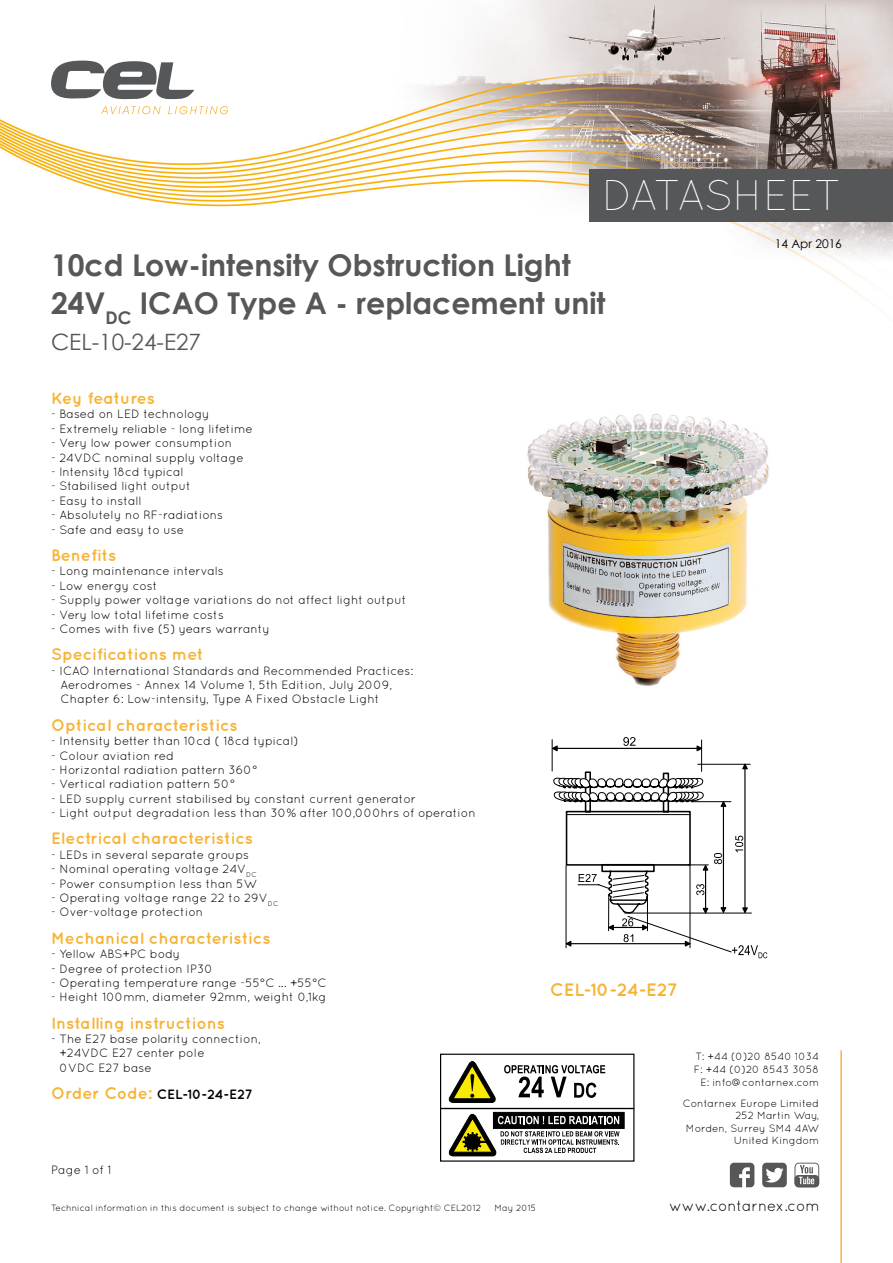
<style>
.page{position:relative;width:893px;height:1263px;background:#fff}
.page>*{position:absolute;margin:0;border:0;box-sizing:border-box;transform-origin:0 0}
.t1{font:300 42.9px "Quicksand";letter-spacing:-.01em;color:#fff}
.t2{font:700 30px/38.5px "Century Gothic";color:#575756}
.t3{font:22.5px "Century Gothic";color:#575756}
.t4{font:700 18px "Quicksand";color:#f7b334}
.t5{font:700 16.5px "Quicksand";color:#f7b334}
.t6{font:15px "Quicksand";letter-spacing:-.005em;color:#000}
.t7{font:700 13.5px "Quicksand";color:#000}
.t8{font:12px/14.4px "Quicksand";color:#000}
.t9{font:12px "Century Gothic";color:#000}
.t10{font:10.5px/12.6px "Quicksand";color:#000;text-align:right}
.t11{font:9px "Quicksand";color:#000}
.s1{font-size:16.5px;color:#f7b334}
</style>
<div class="page">
<img style="left:0;top:0;width:893px;height:320px">
<svg style="left:51px;top:61px;width:143px;height:39px"></svg>
<svg style="left:101px;top:106px;width:60px;height:8px"></svg>
<svg style="left:168px;top:106px;width:60px;height:8px"></svg>
<div style="left:589px;top:169px;width:304px;height:52px;background:#555759"></div>
<svg style="left:730px;top:1163px;width:24px;height:24px"></svg>
<svg style="left:762px;top:1163px;width:25px;height:24px"></svg>
<svg style="left:794px;top:1163px;width:25px;height:24px"></svg>
<hr style="left:840px;top:1050px;width:2px;height:213px;background:#f7b334">
<svg style="left:552px;top:737px;width:215px;height:221px"></svg>
<div style="left:440px;top:1054px;width:194px;height:108px;border:1px solid #000"></div>
<svg style="left:493px;top:1112px;width:131px;height:16px"></svg>
<svg style="left:449px;top:1114px;width:170px;height:42px"></svg>
<hr style="left:441px;top:1108px;width:193px;height:1px;background:#000">
<svg style="left:504px;top:1065px;width:101px;height:33px"></svg>
<svg style="left:449px;top:1061px;width:46px;height:42px"></svg>
<img style="left:527px;top:413px;width:242px;height:274px">
<h1 class="t1" style="left:602px;top:170px;width:241px">DATASHEET</h1>
<h2 class="t2" style="left:51px;top:244px;width:556px">10cd Low-intensity Obstruction Light<br>24V<sub>DC</sub> ICAO Type A - replacement unit</h2>
<h3 class="t3" style="left:51px;top:326px;width:152px">CEL-10-24-E27</h3>
<p class="t9" style="left:775px;top:235px;width:69px">14 Apr 2016</p>
<h3 class="t5" style="left:51px;top:388px;width:105px">Key features</h3>
<p class="t8" style="left:51px;top:407px;width:160px">- Based on LED technology</p>
<p class="t8" style="left:51px;top:421px;width:203px">- Extremely reliable - long lifetime</p>
<p class="t8" style="left:51px;top:436px;width:183px">- Very low power consumption</p>
<p class="t8" style="left:51px;top:450px;width:194px">- 24VDC nominal supply voltage</p>
<p class="t8" style="left:51px;top:464px;width:134px">- lntensity 18cd typical</p>
<p class="t8" style="left:51px;top:479px;width:142px">- Stabilised light output</p>
<p class="t8" style="left:51px;top:493px;width:92px">- Easy to install</p>
<p class="t8" style="left:51px;top:508px;width:174px">- Absolutely no RF-radiations</p>
<p class="t8" style="left:51px;top:522px;width:135px">- Safe and easy to use</p>
<h3 class="t5" style="left:51px;top:545px;width:67px">Benefits</h3>
<p class="t8" style="left:51px;top:564px;width:174px">- Long maintenance intervals</p>
<p class="t8" style="left:51px;top:578px;width:108px">- Low energy cost</p>
<p class="t8" style="left:51px;top:593px;width:357px">- Supply power voltage variations do not affect light output</p>
<p class="t8" style="left:51px;top:607px;width:174px">- Very low total lifetime costs</p>
<p class="t8" style="left:51px;top:621px;width:220px">- Comes with five (5) years warranty</p>
<h3 class="t5" style="left:51px;top:644px;width:154px">Specifications met</h3>
<p class="t8" style="left:61px;top:663px;width:354px;text-indent:-10px">- ICAO International Standards and Recommended Practices:<br>Aerodromes - Annex 14 Volume 1, 5th Edition, July 2009,<br>Chapter 6: Low-intensity, Type A Fixed Obstacle Light</p>
<h3 class="t5" style="left:51px;top:715px;width:188px">Optical characteristics</h3>
<p class="t8" style="left:51px;top:734px;width:249px">- Intensity better than 10cd ( 18cd typical)</p>
<p class="t8" style="left:51px;top:748px;width:125px">- Colour aviation red</p>
<p class="t8" style="left:51px;top:762px;width:208px">- Horizontal radiation pattern 360°</p>
<p class="t8" style="left:51px;top:777px;width:186px">- Vertical radiation pattern 50°</p>
<p class="t8" style="left:51px;top:791px;width:366px">- LED supply current stabilised by constant current generator</p>
<p class="t8" style="left:51px;top:806px;width:426px">- Light output degradation less than 30% after 100,000hrs of operation</p>
<h3 class="t5" style="left:51px;top:829px;width:203px">Electrical characteristics</h3>
<p class="t8" style="left:51px;top:847px;width:200px">- LEDs in several separate groups</p>
<p class="t8" style="left:51px;top:862px;width:207px">- Nominal operating voltage 24V<sub>DC</sub></p>
<p class="t8" style="left:51px;top:876px;width:207px">- Power consumption less than 5W</p>
<p class="t8" style="left:51px;top:890px;width:229px">- Operating voltage range 22 to 29V<sub>DC</sub></p>
<p class="t8" style="left:51px;top:905px;width:154px">- Over-voltage protection</p>
<h3 class="t5" style="left:51px;top:928px;width:221px">Mechanical characteristics</h3>
<p class="t8" style="left:51px;top:947px;width:131px">- Yellow ABS+PC body</p>
<p class="t8" style="left:51px;top:961px;width:164px">- Degree of protection IP30</p>
<p class="t8" style="left:51px;top:975px;width:277px">- Operating temperature range -55°C ... +55°C</p>
<p class="t8" style="left:51px;top:990px;width:277px">- Height 100mm, diameter 92mm, weight 0,1kg</p>
<h3 class="t5" style="left:51px;top:1013px;width:175px">Installing instructions</h3>
<p class="t8" style="left:60px;top:1031px;width:203px;text-indent:-8px">- The E27 base polarity connection, +24VDC E27 center pole<br>0VDC E27 base</p>
<p class="t7" style="left:51px;top:1086px;width:203px"><span class="s1">Order Code:</span> CEL-10-24-E27</p>
<p class="t8" style="left:51px;top:1162px;width:62px">Page 1 of 1</p>
<h3 class="t4" style="left:550px;top:979px;width:129px">CEL-10-24-E27</h3>
<p class="t10" style="left:694px;top:1050px;width:127px">T: +44 (0)20 8540 1034<br>F: +44 (0)20 8543 3058<br>E: info@contarnex.com</p>
<p class="t10" style="left:683px;top:1096px;width:138px">Contarnex Europe Limited<br>252 Martin Way,<br>Morden, Surrey SM4 4AW<br>United Kingdom</p>
<p class="t11" style="left:51px;top:1202px;width:432px">Technical information in this document is subject to change without notice. Copyright© CEL2012</p>
<p class="t11" style="left:495px;top:1202px;width:43px">May 2015</p>
<p class="t6" style="left:669px;top:1197px;width:152px">www.contarnex.com</p>
</div>
